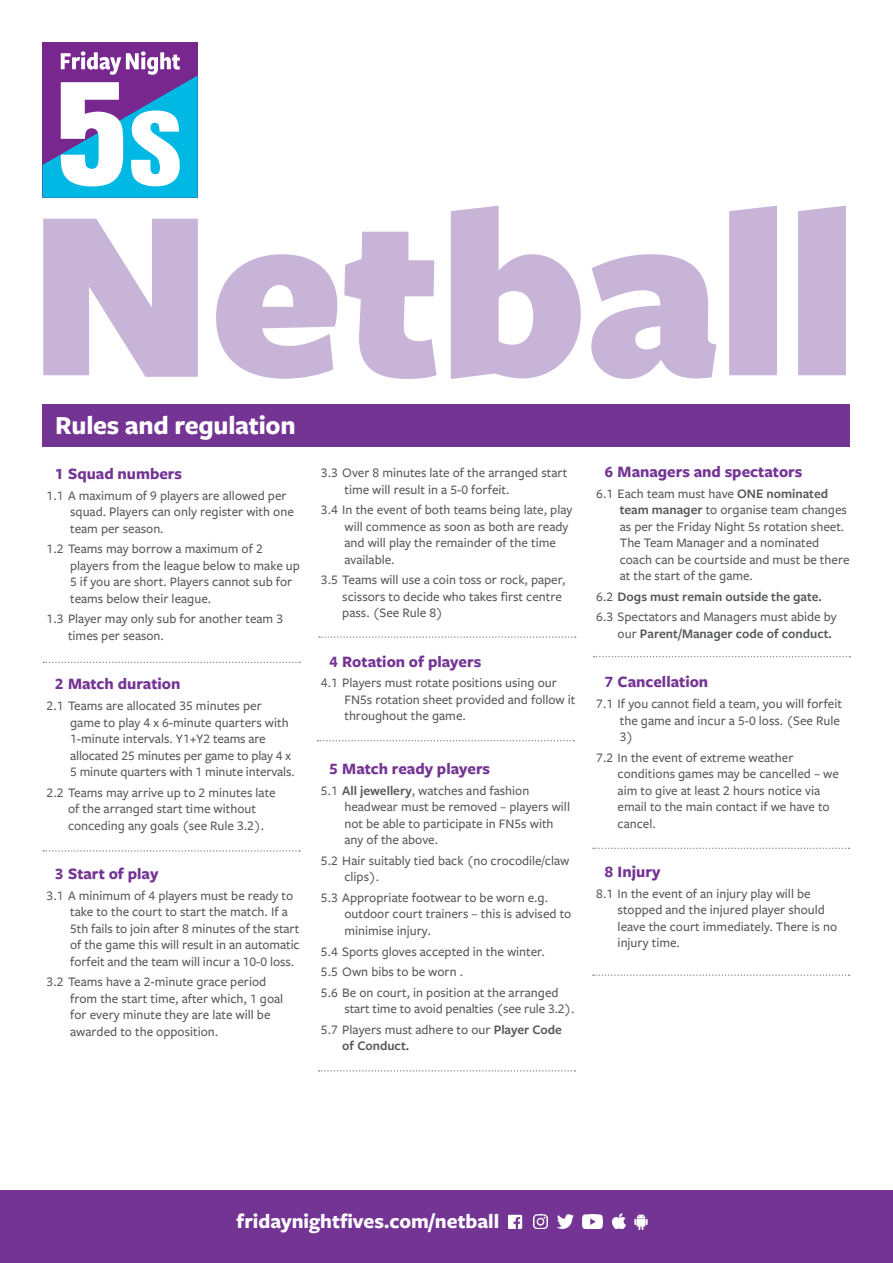
<style>
.page{position:relative;width:893px;height:1263px;background:#fff}
.page>*{position:absolute;margin:0;border:0;box-sizing:border-box;transform-origin:0 0}
.t1{font:900 250.5px "Freight Sans Pro";letter-spacing:-.01em;color:#c7b4d7}
.t2{font:700 27px "Freight Sans Pro";letter-spacing:-.01em;color:#fff}
.t3{font:700 21px "Freight Sans Pro";color:#fff}
.t4{font:700 16.5px "Freight Sans Pro";color:#733494}
.t5{font:500 13.5px/16.5px "Freight Sans Pro";color:#57585a}
.t6{font:600 13.5px "Freight Sans Pro";color:#57585a}
.s1{font-weight:600}
.s2{font-weight:500}
</style>
<div class="page">
<div style="left:43px;top:43px;width:155px;height:155px;background:#77278d"></div>
<svg style="left:43px;top:51px;width:155px;height:147px"></svg>
<div style="left:43px;top:405px;width:807px;height:42px;background:#733494"></div>
<svg style="left:43px;top:662px;width:257px;height:1px"></svg>
<svg style="left:319px;top:636px;width:257px;height:2px"></svg>
<svg style="left:318px;top:740px;width:256px;height:1px"></svg>
<svg style="left:319px;top:1070px;width:256px;height:1px"></svg>
<svg style="left:594px;top:656px;width:256px;height:1px"></svg>
<svg style="left:593px;top:847px;width:257px;height:2px"></svg>
<svg style="left:593px;top:974px;width:257px;height:2px"></svg>
<svg style="left:43px;top:850px;width:257px;height:2px"></svg>
<div style="left:0;top:1191px;width:893px;height:72px;background:#733494"></div>
<img style="left:508px;top:1215px;width:14px;height:14px">
<svg style="left:547px;top:1216px;width:1px;height:12px"></svg>
<img style="left:533px;top:1214px;width:14px;height:15px">
<img style="left:557px;top:1214px;width:17px;height:15px">
<svg style="left:582px;top:1214px;width:20px;height:15px"></svg>
<img style="left:583px;top:1215px;width:20px;height:13px">
<img style="left:634px;top:1213px;width:14px;height:16px">
<img style="left:612px;top:1213px;width:13px;height:15px">
<h1 class="t1" style="left:29px;top:119px;width:830px">Netball</h1>
<h2 class="t2" style="left:55px;top:406px;width:242px">Rules and regulation</h2>
<p class="t4" style="left:55px;top:462px;width:128px">1 Squad numbers</p>
<p class="t5" style="left:70px;top:486px;width:225px;text-indent:-24px">1.1 A maximum of 9 players are allowed per squad. Players can only register with one team per season.</p>
<p class="t5" style="left:70px;top:540px;width:231px;text-indent:-24px">1.2 Teams may borrow a maximum of 2 players from the league below to make up 5 if you are short. Players cannot sub for teams below their league.</p>
<p class="t5" style="left:68px;top:610px;width:217px;text-indent:-21px">1.3 Player may only sub for another team 3 times per season.</p>
<p class="t4" style="left:55px;top:673px;width:127px">2 Match duration</p>
<p class="t5" style="left:70px;top:697px;width:226px;text-indent:-24px">2.1 Teams are allocated 35 minutes per game to play 4 x 6-minute quarters with 1-minute intervals. Y1+Y2 teams are allocated 25 minutes per game to play 4 x 5 minute quarters with 1 minute intervals.</p>
<p class="t5" style="left:68px;top:783px;width:209px;text-indent:-21px">2.2 Teams may arrive up to 2 minutes late of the arranged start time without conceding any goals (see Rule 3.2).</p>
<p class="t4" style="left:55px;top:862px;width:105px">3 Start of play</p>
<p class="t5" style="left:70px;top:887px;width:231px;text-indent:-24px">3.1 A minimum of 4 players must be ready to take to the court to start the match. If a 5th fails to join after 8 minutes of the start of the game this will result in an automatic forfeit and the team will incur a 10-0 loss.</p>
<p class="t5" style="left:70px;top:973px;width:215px;text-indent:-24px">3.2 Teams have a 2-minute grace period from the start time, after which, 1 goal for every minute they are late will be awarded to the opposition.</p>
<p class="t5" style="left:344px;top:464px;width:224px;text-indent:-24px">3.3 Over 8 minutes late of the arranged start time will result in a 5-0 forfeit.</p>
<p class="t5" style="left:344px;top:501px;width:229px;text-indent:-24px">3.4 In the event of both teams being late, play will commence as soon as both are ready and will play the remainder of the time available.</p>
<p class="t5" style="left:342px;top:571px;width:225px;text-indent:-21px">3.5 Teams will use a coin toss or rock, paper, scissors to decide who takes first centre pass. (See Rule 8)</p>
<p class="t4" style="left:330px;top:650px;width:153px">4 Rotation of players</p>
<p class="t5" style="left:344px;top:674px;width:233px;text-indent:-24px">4.1 Players must rotate positions using our<br>FN5s rotation sheet provided and follow it throughout the game.</p>
<p class="t4" style="left:330px;top:757px;width:162px">5 Match ready players</p>
<p class="t5" style="left:344px;top:781px;width:227px;text-indent:-24px">5.1 <span class="s1">All jewellery</span>, watches and fashion headwear must be removed – players will not be able to participate in FN5s with any of the above.</p>
<p class="t5" style="left:344px;top:852px;width:226px;text-indent:-24px">5.2 Hair suitably tied back (no crocodile/claw clips).</p>
<p class="t5" style="left:344px;top:889px;width:228px;text-indent:-24px">5.3 Appropriate footwear to be worn e.g. outdoor court trainers – this is advised to minimise injury.</p>
<p class="t5" style="left:321px;top:940px;width:239px;line-height:20.7px">5.4 Sports gloves accepted in the winter.<br>5.5 Own bibs to be worn .<br>5.6 Be on court, in position at the arranged</p>
<p class="t5" style="left:321px;top:998px;width:255px;line-height:20.7px;text-indent:24px">start time to avoid penalties (see rule 3.2).<br>5.7 Players must adhere to our <span class="s1">Player Code</span></p>
<p class="t6" style="left:342px;top:1037px;width:68px">of Conduct.</p>
<p class="t4" style="left:605px;top:460px;width:199px">6 Managers and spectators</p>
<p class="t5" style="left:620px;top:484px;width:231px;text-indent:-24px">6.1 Each team must have <span class="s1">ONE nominated team manager</span> to organise team changes as per the Friday Night 5s rotation sheet.<br>The Team Manager and a nominated coach can be courtside and must be there at the start of the game.</p>
<p class="t5" style="left:596px;top:585px;width:242px;line-height:20.7px">6.2 <span class="s1">Dogs must remain outside the gate.<br></span>6.3 Spectators and Managers must abide by</p>
<p class="t6" style="left:618px;top:624px;width:216px"><span class="s2">our</span> Parent/Manager code of conduct.</p>
<p class="t4" style="left:605px;top:671px;width:105px">7 Cancellation</p>
<p class="t5" style="left:620px;top:695px;width:224px;text-indent:-24px">7.1 If you cannot field a team, you will forfeit the game and incur a 5-0 loss. (See Rule<br>3)</p>
<p class="t5" style="left:618px;top:748px;width:223px;text-indent:-21px">7.2 In the event of extreme weather conditions games may be cancelled – we aim to give at least 2 hours notice via email to the main contact if we have to cancel.</p>
<p class="t4" style="left:605px;top:860px;width:57px">8 Injury</p>
<p class="t5" style="left:618px;top:885px;width:221px;text-indent:-21px">8.1 In the event of an injury play will be stopped and the injured player should leave the court immediately. There is no injury time.</p>
<h3 class="t3" style="left:237px;top:1207px;width:264px">fridaynightfives.com/netball</h3>
</div>
